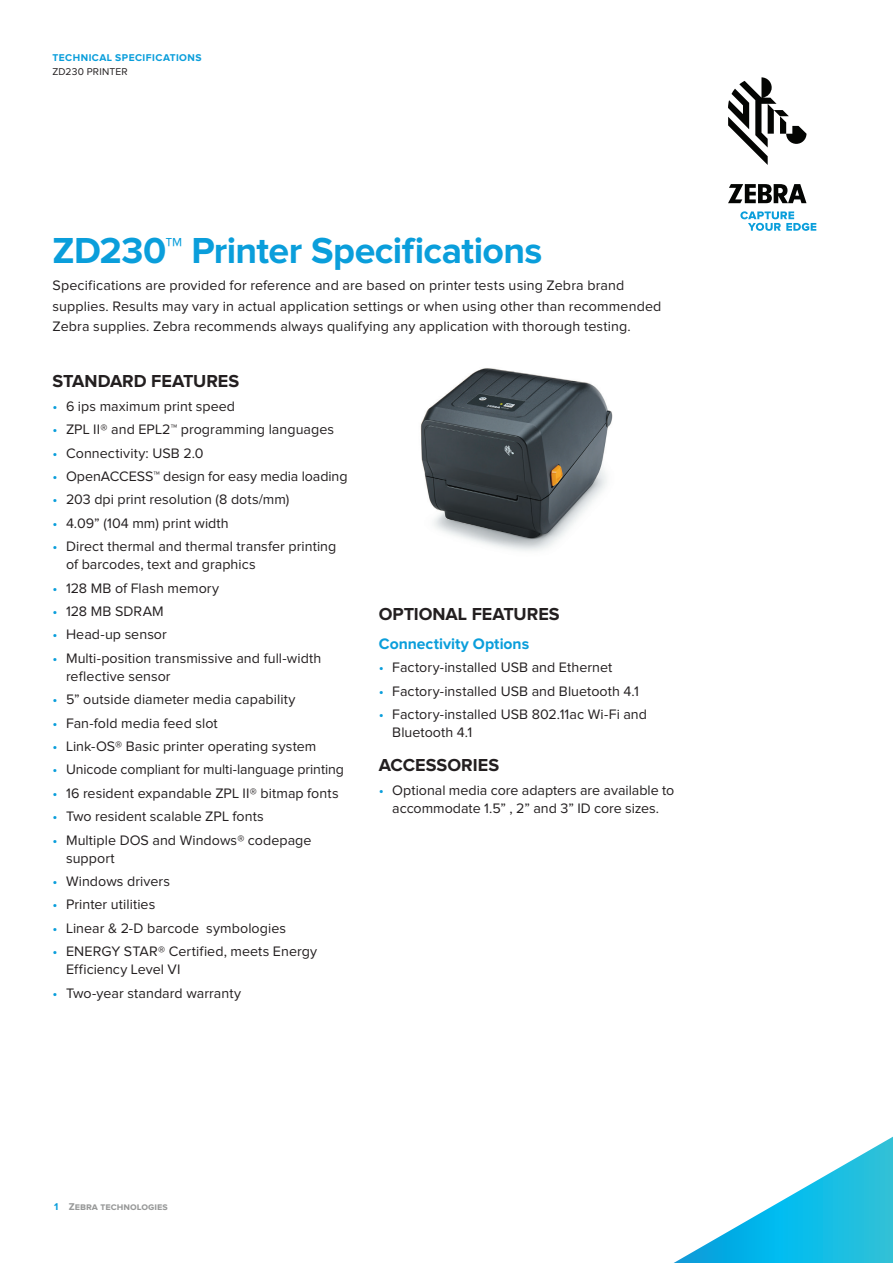
<style>
.page{position:relative;width:893px;height:1263px;background:#fff}
.page>*{position:absolute;margin:0;border:0;box-sizing:border-box;transform-origin:0 0}
.t1{font:700 37.5px "Proxima Nova";letter-spacing:-.015em;color:#0a9edb}
.t2{font:700 18px "Proxima Nova";color:#231f20}
.t3{font:700 15.75px "Proxima Nova";letter-spacing:.005em;color:#0a9edb}
.t4{font:14.25px/18px "Proxima Nova";letter-spacing:.005em;color:#231f20}
.t5{font:700 10.2px "Proxima Nova";letter-spacing:.045em;color:#0a9edb}
.t6{font:700 10.2px "Proxima Nova";color:#989999}
.t7{font:10.2px "Proxima Nova";letter-spacing:.02em;color:#231f20}
.s1{color:#0a9edb}
</style>
<div class="page">
<img style="left:420px;top:368px;width:193px;height:183px">
<svg style="left:728px;top:77px;width:78px;height:88px"></svg>
<svg style="left:728px;top:184px;width:78px;height:19px"></svg>
<svg style="left:740px;top:211px;width:76px;height:20px"></svg>
<svg style="left:674px;top:1137px;width:219px;height:126px"></svg>
<p class="t5" style="left:53px;top:53px;width:151px">TECHNICAL SPECIFICATIONS</p>
<p class="t7" style="left:53px;top:67px;width:77px">ZD230 PRINTER</p>
<h1 class="t1" style="left:53px;top:234px;width:491px">ZD230™ Printer Specifications</h1>
<p class="t4" style="left:53px;top:276px;width:610px;line-height:20.2px">Specifications are provided for reference and are based on printer tests using Zebra brand supplies. Results may vary in actual application settings or when using other than recommended<br>Zebra supplies. Zebra recommends always qualifying any application with thorough testing.</p>
<p class="t2" style="left:53px;top:373px;width:188px">STANDARD FEATURES</p>
<p class="t4" style="left:53px;top:398px;width:184px"><span class="s1">•</span> 6 ips maximum print speed</p>
<p class="t4" style="left:53px;top:421px;width:283px"><span class="s1">•</span> ZPL II® and EPL2™ programming languages</p>
<p class="t4" style="left:53px;top:444px;width:153px"><span class="s1">•</span> Connectivity: USB 2.0</p>
<p class="t4" style="left:53px;top:468px;width:297px"><span class="s1">•</span> OpenACCESS™ design for easy media loading</p>
<p class="t4" style="left:53px;top:491px;width:238px"><span class="s1">•</span> 203 dpi print resolution (8 dots/mm)</p>
<p class="t4" style="left:53px;top:515px;width:178px"><span class="s1">•</span> 4.09” (104 mm) print width</p>
<p class="t4" style="left:66px;top:538px;width:272px;text-indent:-13px"><span class="s1">•</span> Direct thermal and thermal transfer printing of barcodes, text and graphics</p>
<p class="t4" style="left:53px;top:579px;width:168px"><span class="s1">•</span> 128 MB of Flash memory</p>
<p class="t4" style="left:53px;top:603px;width:113px"><span class="s1">•</span> 128 MB SDRAM</p>
<p class="t4" style="left:53px;top:626px;width:116px"><span class="s1">•</span> Head-up sensor</p>
<p class="t4" style="left:66px;top:650px;width:257px;text-indent:-13px"><span class="s1">•</span> Multi-position transmissive and full-width reflective sensor</p>
<p class="t4" style="left:53px;top:691px;width:244px"><span class="s1">•</span> 5” outside diameter media capability</p>
<p class="t4" style="left:53px;top:714px;width:167px"><span class="s1">•</span> Fan-fold media feed slot</p>
<p class="t4" style="left:53px;top:738px;width:265px"><span class="s1">•</span> Link-OS® Basic printer operating system</p>
<p class="t4" style="left:53px;top:761px;width:293px"><span class="s1">•</span> Unicode compliant for multi-language printing</p>
<p class="t4" style="left:53px;top:785px;width:288px"><span class="s1">•</span> 16 resident expandable ZPL II® bitmap fonts</p>
<p class="t4" style="left:53px;top:808px;width:213px"><span class="s1">•</span> Two resident scalable ZPL fonts</p>
<p class="t4" style="left:66px;top:831px;width:247px;text-indent:-13px"><span class="s1">•</span> Multiple DOS and Windows® codepage support</p>
<p class="t4" style="left:53px;top:873px;width:119px"><span class="s1">•</span> Windows drivers</p>
<p class="t4" style="left:53px;top:896px;width:104px"><span class="s1">•</span> Printer utilities</p>
<p class="t4" style="left:53px;top:920px;width:235px"><span class="s1">•</span> Linear &amp; 2-D barcode symbologies</p>
<p class="t4" style="left:66px;top:943px;width:253px;text-indent:-13px"><span class="s1">•</span> ENERGY STAR® Certified, meets Energy<br>Efficiency Level VI</p>
<p class="t4" style="left:53px;top:984px;width:190px"><span class="s1">•</span> Two-year standard warranty</p>
<p class="t2" style="left:379px;top:605px;width:182px">OPTIONAL FEATURES</p>
<p class="t3" style="left:379px;top:637px;width:152px">Connectivity Options</p>
<p class="t4" style="left:379px;top:659px;width:235px"><span class="s1">•</span> Factory-installed USB and Ethernet</p>
<p class="t4" style="left:379px;top:683px;width:262px"><span class="s1">•</span> Factory-installed USB and Bluetooth 4.1</p>
<p class="t4" style="left:392px;top:706px;width:256px;text-indent:-13px"><span class="s1">•</span> Factory-installed USB 802.11ac Wi-Fi and<br>Bluetooth 4.1</p>
<p class="t2" style="left:379px;top:757px;width:122px">ACCESSORIES</p>
<p class="t4" style="left:379px;top:782px;width:297px;text-align:center"><span class="s1">•</span> Optional media core adapters are available to accommodate 1.5” , 2” and 3” ID core sizes.</p>
<p class="t6" style="left:54px;top:1202px;width:115px"><span class="s1">1</span> Zebra technologies</p>
</div>
